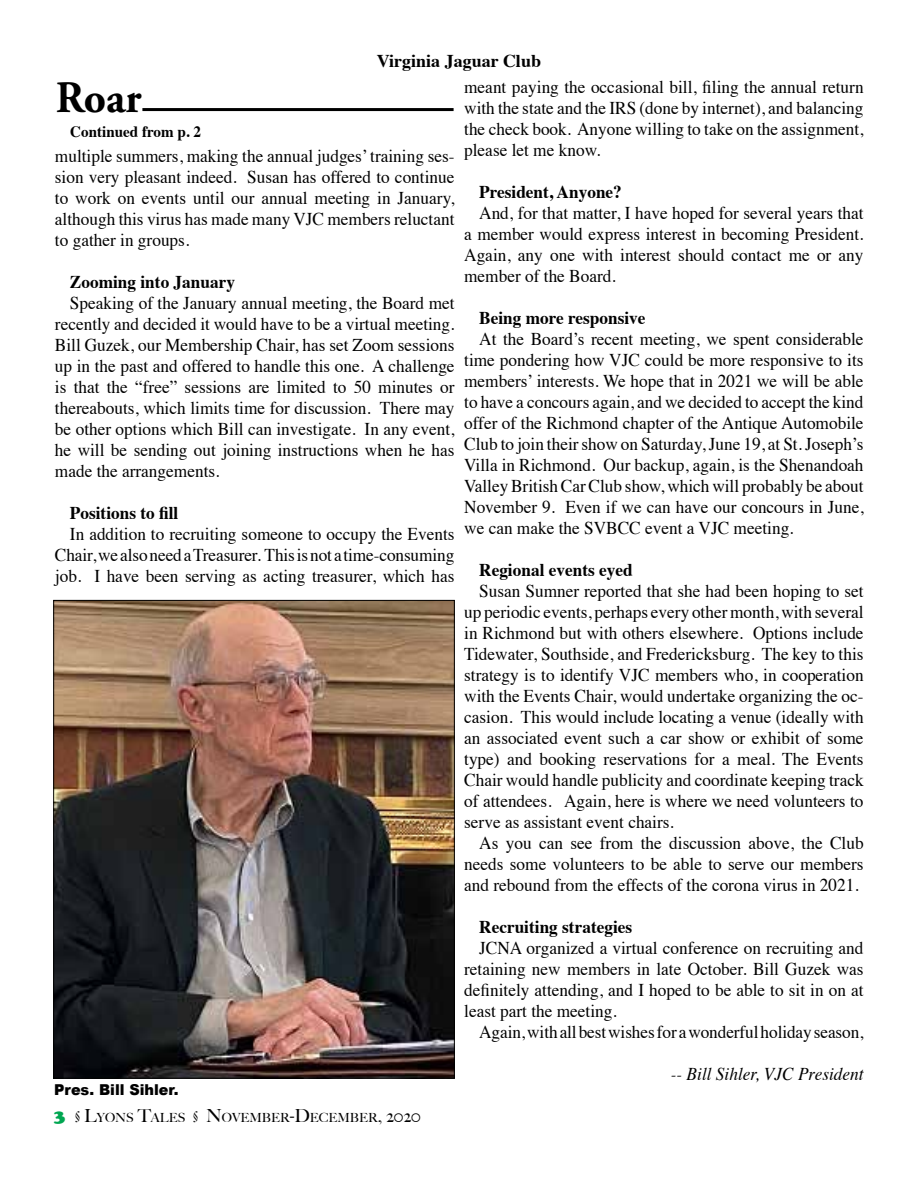
<style>
.page{position:relative;width:918px;height:1188px;background:#fff}
.page>*{position:absolute;margin:0;border:0;box-sizing:border-box;transform-origin:0 0}
.t1{font:700 45px "Adobe Garamond Pro";color:#000;scale:.96 1}
.t2{font:18px/21px "Times";color:#000;text-align:justify;scale:.96 1}
.t3{font:700 18px "Times";color:#000;scale:.96 1}
.t4{font:italic 18px "Times";color:#000;scale:.96 1}
.t5{font:700 18px "Times";color:#000}
.t6{font:700 15.75px "Times";color:#000;scale:.96 1}
.t7{font:900 15px "Arial";color:#000;scale:.96 1}
.t8{font:500 12.6px "Big Caslon";color:#000}
.s1{font-family:"Cooper Black Std";font-weight:400;font-size:18px;color:#00a651}
.s2{font-size:12px}
.s3{font-size:18px}
</style>
<div class="page">
<hr style="left:142px;top:108px;width:312px;height:3px;background:#000">
<img style="left:55px;top:602px;width:398px;height:475px">
<p class="t5" style="left:377px;top:44px;width:166px">Virginia Jaguar Club</p>
<h1 class="t1" style="left:56px;top:71px;width:91px">Roar</h1>
<p class="t6" style="left:70px;top:117px;width:138px">Continued from p. 2</p>
<p class="t2" style="left:55px;top:144px;width:418px">multiple summers, making the annual judges’ training ses&shy;sion very pleasant indeed. Susan has offered to continue to work on events until our annual meeting in January, although this virus has made many VJC members reluctant to gather in groups.</p>
<p class="t3" style="left:70px;top:264px;width:174px">Zooming into January</p>
<p class="t2" style="left:55px;top:291px;width:418px;text-indent:15px">Speaking of the January annual meeting, the Board met recently and decided it would have to be a virtual meeting.<br>Bill Guzek, our Membership Chair, has set Zoom sessions up in the past and offered to handle this one. A challenge is that the “free” sessions are limited to 50 minutes or thereabouts, which limits time for discussion. There may be other options which Bill can investigate. In any event, he will be sending out joining instructions when he has made the arrangements.</p>
<p class="t3" style="left:70px;top:495px;width:115px">Positions to fill</p>
<p class="t2" style="left:55px;top:522px;width:418px;text-indent:15px">In addition to recruiting someone to occupy the Events Chair, we also need a Treasurer. This is not a time-consuming job. I have been serving as acting treasurer, which has</p>
<p class="t7" style="left:54px;top:1079px;width:131px">Pres. Bill Sihler.</p>
<p class="t8" style="left:54px;top:1107px;width:368px"><span class="s1">3</span> <span class="s2">§</span> <span class="s3">L</span>YONS <span class="s3">T</span>ALES <span class="s2">§</span> <span class="s3">N</span>OVEMBER<span class="s3">-D</span>ECEMBER<span class="s3">, 2020</span></p>
<p class="t2" style="left:464px;top:75px;width:418px">meant paying the occasional bill, filing the annual return with the state and the IRS (done by internet), and balancing the check book. Anyone willing to take on the assignment, please let me know.</p>
<p class="t3" style="left:479px;top:174px;width:150px">President, Anyone?</p>
<p class="t2" style="left:464px;top:201px;width:418px;text-indent:15px">And, for that matter, I have hoped for several years that a member would express interest in becoming President.<br>Again, any one with interest should contact me or any member of the Board.</p>
<p class="t3" style="left:479px;top:300px;width:175px">Being more responsive</p>
<p class="t2" style="left:464px;top:327px;width:418px;text-indent:15px">At the Board’s recent meeting, we spent considerable time pondering how VJC could be more responsive to its members’ interests. We hope that in 2021 we will be able to have a concours again, and we decided to accept the kind offer of the Richmond chapter of the Antique Automobile Club to join their show on Saturday, June 19, at St. Joseph’s Villa in Richmond. Our backup, again, is the Shenandoah Valley British Car Club show, which will probably be about November 9. Even if we can have our concours in June, we can make the SVBCC event a VJC meeting.</p>
<p class="t3" style="left:479px;top:553px;width:161px">Regional events eyed</p>
<p class="t2" style="left:464px;top:579px;width:418px;text-indent:15px">Susan Sumner reported that she had been hoping to set up periodic events, perhaps every other month, with several in Richmond but with others elsewhere. Options include Tidewater, Southside, and Fredericksburg. The key to this strategy is to identify VJC members who, in cooperation with the Events Chair, would undertake organizing the oc&shy;casion. This would include locating a venue (ideally with an associated event such a car show or exhibit of some type) and booking reservations for a meal. The Events Chair would handle publicity and coordinate keeping track of attendees. Again, here is where we need volunteers to serve as assistant event chairs.</p>
<p class="t2" style="left:464px;top:831px;width:418px;text-indent:15px">As you can see from the discussion above, the Club needs some volunteers to be able to serve our members and rebound from the effects of the corona virus in 2021.</p>
<p class="t3" style="left:479px;top:909px;width:161px">Recruiting strategies</p>
<p class="t2" style="left:464px;top:936px;width:418px;text-indent:15px">JCNA organized a virtual conference on recruiting and retaining new members in late October. Bill Guzek was definitely attending, and I hoped to be able to sit in on at least part the meeting.</p>
<p class="t2" style="left:479px;top:1020px;width:402px">Again, with all best wishes for a wonderful holiday season,</p>
<p class="t4" style="left:671px;top:1058px;width:202px">-- Bill Sihler, VJC President</p>
</div>
